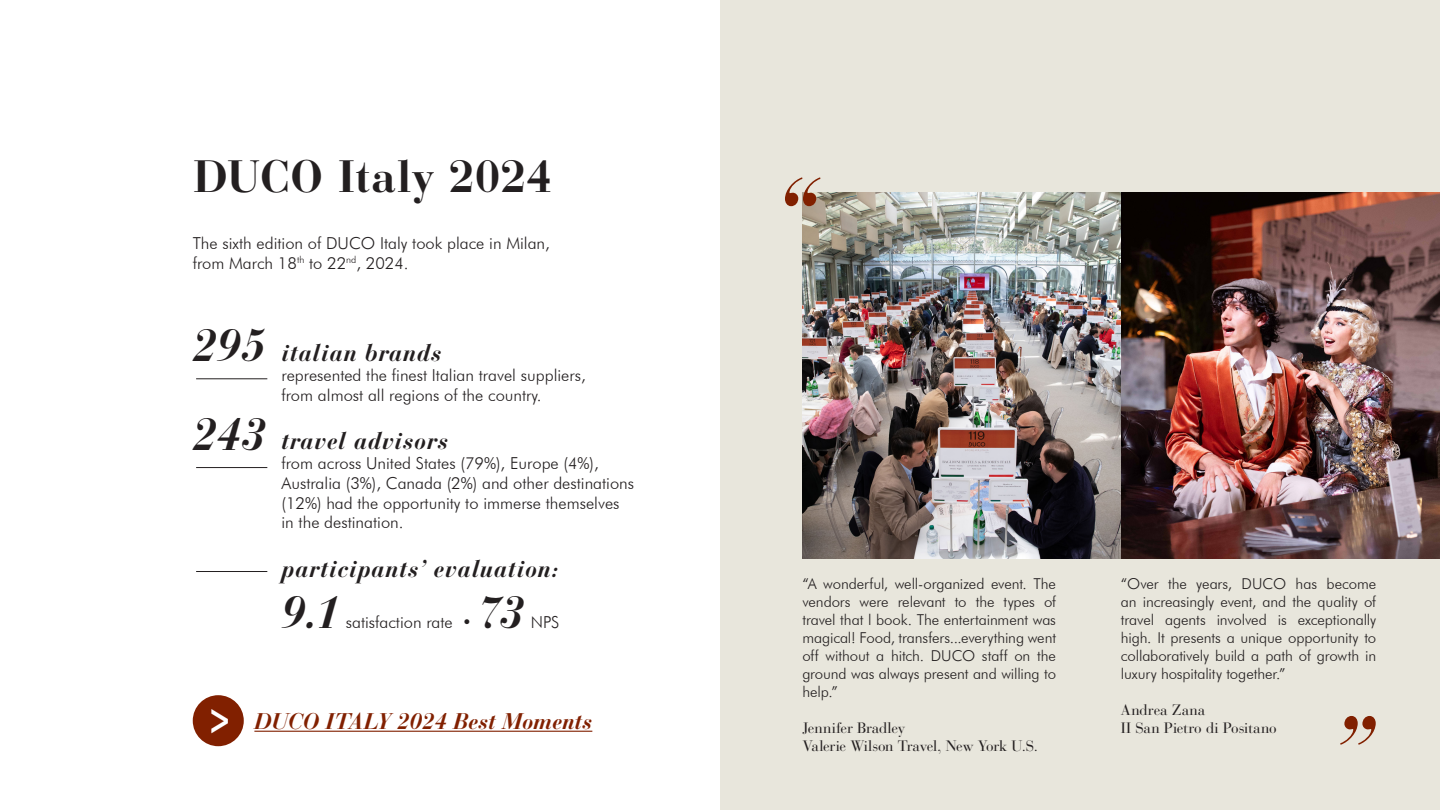
<style>
.page{position:relative;width:1440px;height:810px;background:#fff}
.page>*{position:absolute;margin:0;border:0;box-sizing:border-box;transform-origin:0 0}
.t1{font:italic 700 93.75px "Bauer Bodoni Std";color:#812000}
.t2{font:700 45px "Bauer Bodoni Std";letter-spacing:.01em;color:#231f20}
.t3{font:italic 700 45px "Bauer Bodoni Std";letter-spacing:-.02em;color:#231f20}
.t4{font:800 43.2px "Futura BT";color:#fff;scale:.67 1}
.t5{font:italic 700 24px "Bauer Bodoni Std";letter-spacing:.025em;color:#231f20}
.t6{font:italic 700 22.5px "Bauer Bodoni Std";color:#812000}
.t7{font:300 16.5px/19.8px "Futura BT";color:#231f20}
.t8{font:300 15px/18px "Futura BT";letter-spacing:-.01em;color:#231f20;text-align:justify}
.t9{font:15px "Bauer Bodoni Std";letter-spacing:-.015em;color:#231f20}
</style>
<div class="page">
<div style="left:720px;top:0;width:720px;height:810px;background:#e8e6dc"></div>
<img style="left:803px;top:192px;width:637px;height:366px">
<hr style="left:254px;top:731px;width:338px;height:1px;background:#812000">
<div style="left:193px;top:695px;width:51px;height:51px;background:#812000;border-radius:50%"></div>
<hr style="left:196px;top:378px;width:71px;height:1px;background:#231f20">
<hr style="left:196px;top:467px;width:71px;height:1px;background:#231f20">
<hr style="left:196px;top:571px;width:71px;height:1px;background:#231f20">
<p class="t2" style="left:193px;top:150px;width:360px">DUCO Italy 2024</p>
<p class="t7" style="left:193px;top:233px;width:359px">The sixth edition of DUCO Italy took place in Milan, from March 18<sup>th</sup> to 22<sup>nd</sup>, 2024.</p>
<p class="t3" style="left:193px;top:318px;width:75px">295</p>
<p class="t3" style="left:193px;top:406px;width:75px">243</p>
<p class="t5" style="left:282px;top:338px;width:162px">italian brands</p>
<p class="t7" style="left:282px;top:365px;width:306px">represented the finest Italian travel suppliers, from almost all regions of the country.</p>
<p class="t5" style="left:282px;top:426px;width:169px">travel advisors</p>
<p class="t7" style="left:282px;top:453px;width:354px">from across United States (79%), Europe (4%), Australia (3%), Canada (2%) and other destinations (12%) had the opportunity to immerse themselves in the destination.</p>
<p class="t5" style="left:282px;top:554px;width:279px">participants’ evaluation:</p>
<p class="t3" style="left:282px;top:585px;width:61px">9.1</p>
<p class="t7" style="left:346px;top:612px;width:128px">satisfaction rate •</p>
<p class="t3" style="left:477px;top:585px;width:50px">73</p>
<p class="t7" style="left:531px;top:612px;width:30px">NPS</p>
<p class="t4" style="left:208px;top:692px;width:37px">&gt;</p>
<p class="t6" style="left:254px;top:707px;width:339px">DUCO ITALY 2024 Best Moments</p>
<p class="t1" style="left:773px;top:154px;width:48px">“</p>
<p class="t8" style="left:802px;top:574px;width:255px">“A wonderful, well-organized event. The vendors were relevant to the types of travel that l book. The entertainment was magical! Food, transfers...everything went off without a hitch. DUCO staff on the ground was always present and willing to help.”</p>
<p class="t9" style="left:802px;top:718px;width:104px">Jennifer Bradley</p>
<p class="t9" style="left:802px;top:736px;width:237px">Valerie Wilson Travel, New York U.S.</p>
<p class="t8" style="left:1121px;top:574px;width:257px">“Over the years, DUCO has become an increasingly event, and the quality of travel agents involved is exceptionally high. It presents a unique opportunity to collaboratively build a path of growth in luxury hospitality together.”</p>
<p class="t9" style="left:1121px;top:700px;width:86px">Andrea Zana</p>
<p class="t9" style="left:1121px;top:718px;width:157px">II San Pietro di Positano</p>
<p class="t1" style="left:1388px;top:768px;width:48px;rotate:-180deg">“</p>
</div>
